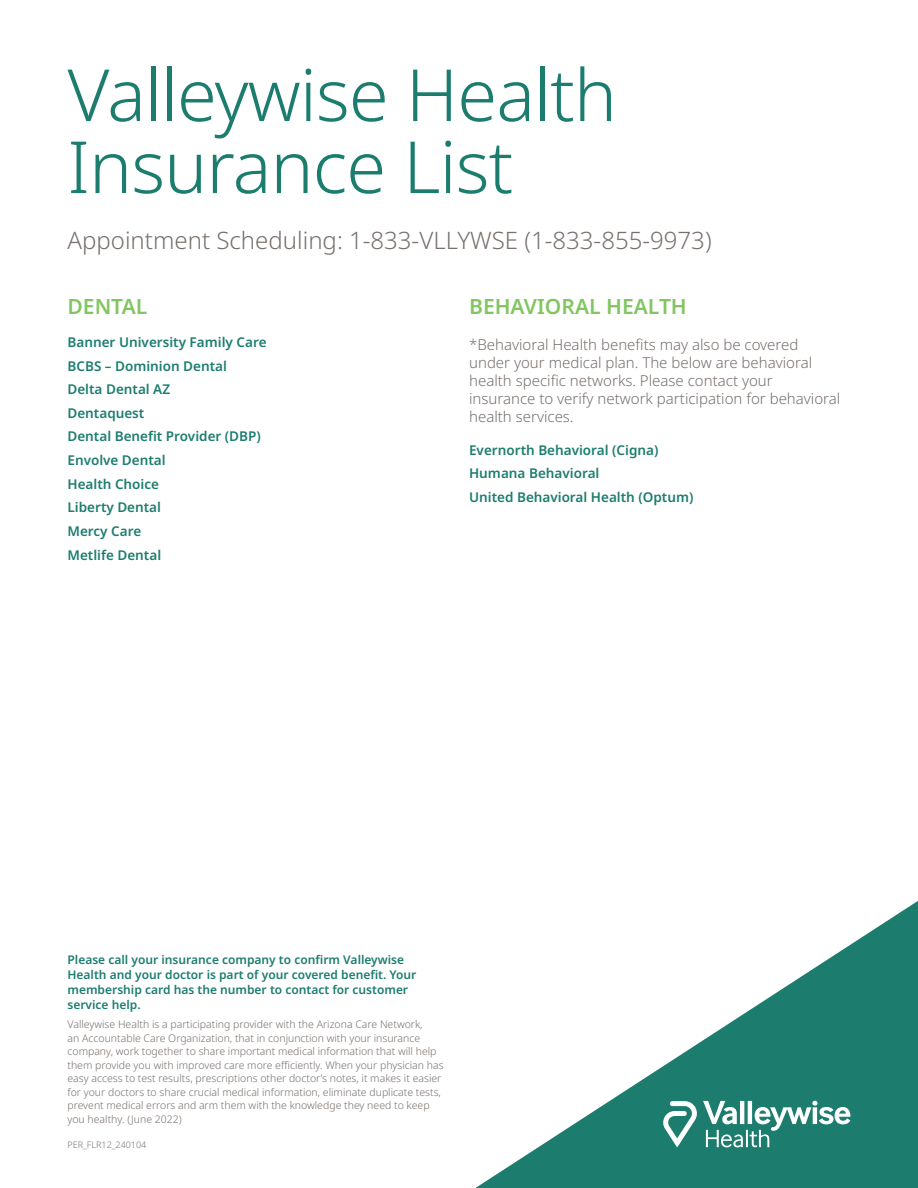
<style>
.page{position:relative;width:918px;height:1188px;background:#fff}
.page>*{position:absolute;margin:0;border:0;box-sizing:border-box;transform-origin:0 0}
.Headline_xxlarge{font:300 72px/72px "Noto Sans";letter-spacing:-.01em;color:#1c7d6f}
.Subhead___Section_header___Body_text_lar{font:300 24px "Noto Sans";color:#77706c}
.t1{font:600 21px "Noto Sans";color:#82c661}
.t2{font:300 15px/18px "Noto Sans";color:#77706c}
.t3{font:600 13.5px "Noto Sans";color:#1c7d6f}
.t4{font:600 12px/15px "Noto Sans";color:#1c7d6f}
.Headline_xxlarge-2{font:300 10.5px/13.5px "Noto Sans";color:#77706c}
.Headline_xxlarge-3{font:300 9px "Noto Sans";color:#77706c}
</style>
<div class="page">
<svg style="left:475px;top:901px;width:443px;height:287px"></svg>
<svg style="left:663px;top:1101px;width:187px;height:46px"></svg>
<p class="Headline_xxlarge" style="left:68px;top:61px;width:551px">Valleywise Health<br>Insurance List</p>
<p class="Subhead___Section_header___Body_text_lar" style="left:68px;top:224px;width:646px">Appointment Scheduling: 1-833-VLLYWSE (1-833-855-9973)</p>
<p class="t1" style="left:68px;top:292px;width:81px">DENTAL</p>
<p class="t3" style="left:68px;top:332px;width:201px">Banner University Family Care</p>
<p class="t3" style="left:68px;top:356px;width:161px">BCBS – Dominion Dental</p>
<p class="t3" style="left:68px;top:380px;width:104px">Delta Dental AZ</p>
<p class="t3" style="left:68px;top:403px;width:78px">Dentaquest</p>
<p class="t3" style="left:68px;top:427px;width:195px">Dental Benefit Provider (DBP)</p>
<p class="t3" style="left:68px;top:451px;width:100px">Envolve Dental</p>
<p class="t3" style="left:68px;top:474px;width:93px">Health Choice</p>
<p class="t3" style="left:68px;top:498px;width:95px">Liberty Dental</p>
<p class="t3" style="left:68px;top:522px;width:75px">Mercy Care</p>
<p class="t3" style="left:68px;top:545px;width:95px">Metlife Dental</p>
<p class="t1" style="left:469px;top:292px;width:219px">BEHAVIORAL HEALTH</p>
<p class="t2" style="left:469px;top:336px;width:373px">*Behavioral Health benefits may also be covered under your medical plan. The below are behavioral health specific networks. Please contact your insurance to verify network participation for behavioral health services.</p>
<p class="t3" style="left:469px;top:440px;width:191px">Evernorth Behavioral (Cigna)</p>
<p class="t3" style="left:469px;top:464px;width:132px">Humana Behavioral</p>
<p class="t3" style="left:469px;top:488px;width:226px">United Behavioral Health (Optum)</p>
<p class="t4" style="left:68px;top:953px;width:351px">Please call your insurance company to confirm Valleywise Health and your doctor is part of your covered benefit. Your membership card has the number to contact for customer service help.</p>
<p class="Headline_xxlarge-2" style="left:68px;top:1018px;width:378px">Valleywise Health is a participating provider with the Arizona Care Network,<br>an Accountable Care Organization, that in conjunction with your insurance company, work together to share important medical information that will help them provide you with improved care more efficiently. When your physician has easy access to test results, prescriptions other doctor’s notes, it makes it easier for your doctors to share crucial medical information, eliminate duplicate tests, prevent medical errors and arm them with the knowledge they need to keep you healthy. (June 2022)</p>
<p class="Headline_xxlarge-3" style="left:68px;top:1138px;width:80px">PER_FLR12_240104</p>
</div>
